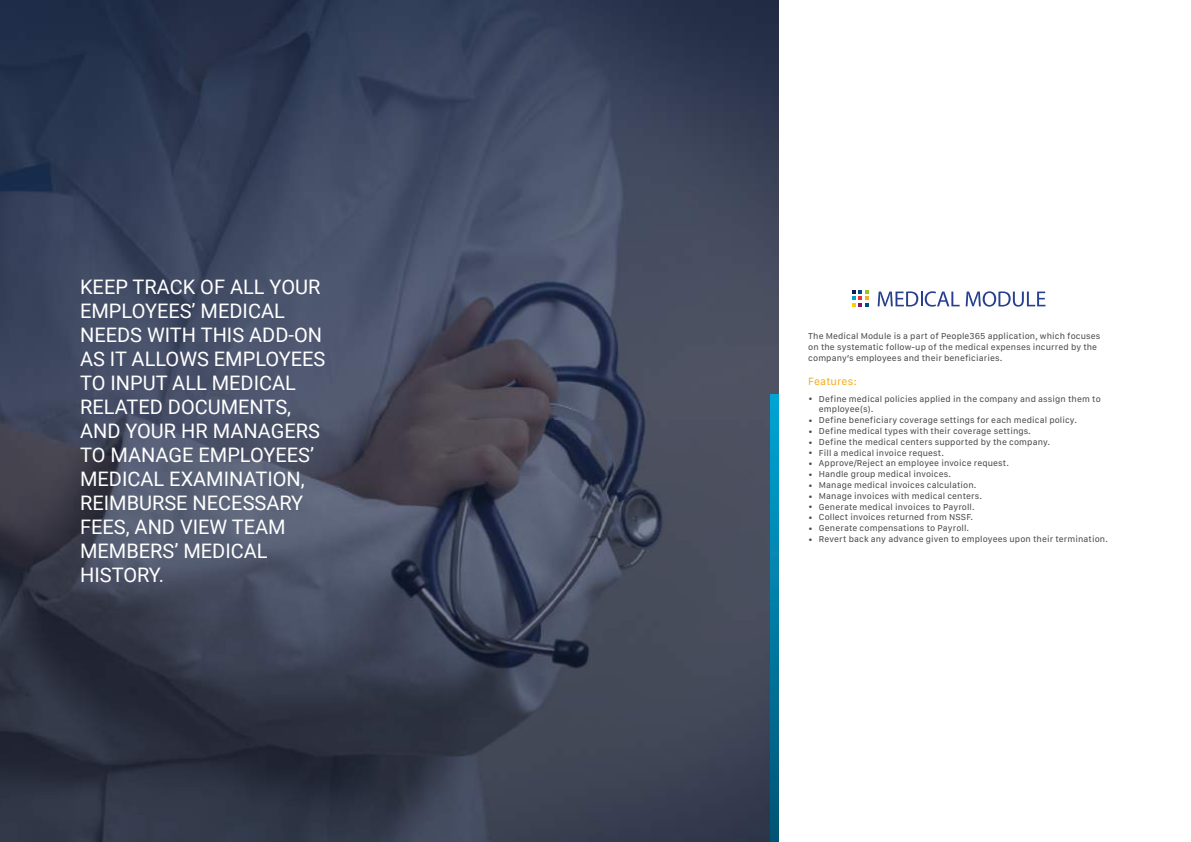
<style>
.page{position:relative;width:1191px;height:842px;background:#fff}
.page>*{position:absolute;margin:0;border:0;box-sizing:border-box;transform-origin:0 0}
.t1{font:20px/24px "Roboto";color:#fff}
.t2{font:11px "SF Compact Text";letter-spacing:.01em;color:#f7af21}
.t3{font:9px/10.8px "SF Compact Text";letter-spacing:.01em;color:#4c4c4f}
.t4{font:700 9px/10.8px "Book Antiqua";color:#4c4c4f;text-align:justify}
</style>
<div class="page">
<img style="left:0;top:0;width:779px;height:842px">
<svg style="left:770px;top:394px;width:9px;height:448px;background:#017ca4"></svg>
<svg style="left:852px;top:290px;width:16px;height:16px"></svg>
<svg style="left:877px;top:291px;width:82px;height:16px"></svg>
<svg style="left:965px;top:291px;width:80px;height:16px"></svg>
<p class="t1" style="left:80px;top:274px;width:247px">KEEP TRACK OF ALL YOUR<br>EMPLOYEES’ MEDICAL<br>NEEDS WITH THIS ADD-ON<br>AS IT ALLOWS EMPLOYEES<br>TO INPUT ALL MEDICAL<br>RELATED DOCUMENTS,<br>AND YOUR HR MANAGERS<br>TO MANAGE EMPLOYEES’<br>MEDICAL EXAMINATION,<br>REIMBURSE NECESSARY<br>FEES, AND VIEW TEAM<br>MEMBERS’ MEDICAL<br>HISTORY.</p>
<p class="t3" style="left:808px;top:331px;width:294px">The Medical Module is a part of People365 application, which focuses on the systematic follow-up of the medical expenses incurred by the company’s employees and their beneficiaries.</p>
<p class="t2" style="left:808px;top:375px;width:50px">Features:</p>
<p class="t3" style="left:819px;top:393px;width:291px">Define medical policies applied in the company and assign them to employee(s).<br>Define beneficiary coverage settings for each medical policy.<br>Define medical types with their coverage settings.<br>Define the medical centers supported by the company.<br>Fill a medical invoice request.<br>Approve/Reject an employee invoice request.<br>Handle group medical invoices.<br>Manage medical invoices calculation.<br>Manage invoices with medical centers.<br>Generate medical invoices to Payroll.<br>Collect invoices returned from NSSF.<br>Generate compensations to Payroll.<br>Revert back any advance given to employees upon their termination.</p>
<p class="t4" style="left:808px;top:394px;width:7px">•</p>
<p class="t4" style="left:808px;top:415px;width:7px">• • • • • • • • • • • •</p>
</div>
